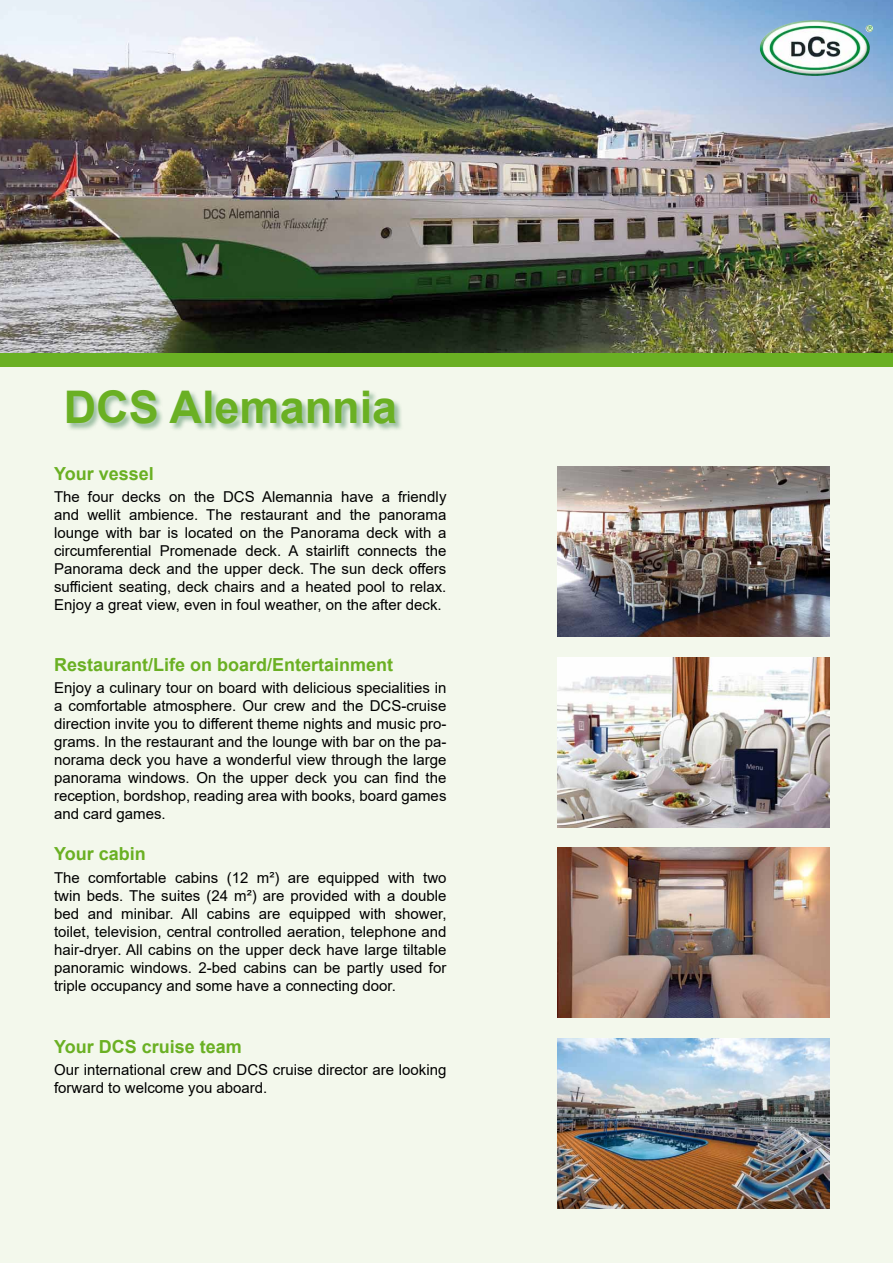
<style>
.page{position:relative;width:893px;height:1263px;background:#f3f8ec}
.page>*{position:absolute;margin:0;border:0;box-sizing:border-box;transform-origin:0 0}
.t1{font:700 45px "Arial";color:#6ab023}
.t2{font:700 18px "Arial";color:#6ab023}
.t3{font:15px/18px "Arial";color:#000;text-align:justify}
</style>
<div class="page">
<img style="left:0;top:0;width:893px;height:353px">
<img style="left:760px;top:20px;width:51px;height:50px">
<div style="left:0;top:353px;width:893px;height:14px;background:#6ab023"></div>
<img style="left:557px;top:847px;width:272px;height:170px">
<img style="left:557px;top:657px;width:272px;height:171px">
<img style="left:557px;top:466px;width:272px;height:170px">
<div style="left:67px;top:390px;width:337px;height:42px;background:#00581e;opacity:.37"></div>
<img style="left:557px;top:1039px;width:272px;height:170px">
<h1 class="t1" style="left:64px;top:375px;width:335px">DCS Alemannia</h1>
<p class="t2" style="left:54px;top:460px;width:101px">Your vessel</p>
<p class="t3" style="left:54px;top:488px;width:394px">The four decks on the DCS Alemannia have a friendly and wellit ambience. The restaurant and the panorama lounge with bar is located on the Panorama deck with a circumferential Promenade deck. A stairlift connects the Panorama deck and the upper deck. The sun deck offers sufficient seating, deck chairs and a heated pool to relax.<br>Enjoy a great view, even in foul weather, on the after deck.</p>
<p class="t2" style="left:54px;top:652px;width:341px">Restaurant/Life on board/Entertainment</p>
<p class="t3" style="left:54px;top:679px;width:394px">Enjoy a culinary tour on board with delicious specialities in a comfortable atmosphere. Our crew and the DCS-cruise direction invite you to different theme nights and music pro&shy;grams. In the restaurant and the lounge with bar on the pa&shy;norama deck you have a wonderful view through the large panorama windows. On the upper deck you can find the reception, bordshop, reading area with books, board games and card games.</p>
<p class="t2" style="left:54px;top:841px;width:93px">Your cabin</p>
<p class="t3" style="left:54px;top:868px;width:394px">The comfortable cabins (12 m²) are equipped with two twin beds. The suites (24 m²) are provided with a double bed and minibar. All cabins are equipped with shower, toilet, television, central controlled aeration, telephone and hair-dryer. All cabins on the upper deck have large tiltable panoramic windows. 2-bed cabins can be partly used for triple occupancy and some have a connecting door.</p>
<p class="t2" style="left:54px;top:1034px;width:189px">Your DCS cruise team</p>
<p class="t3" style="left:54px;top:1061px;width:394px">Our international crew and DCS cruise director are looking forward to welcome you aboard.</p>
</div>
